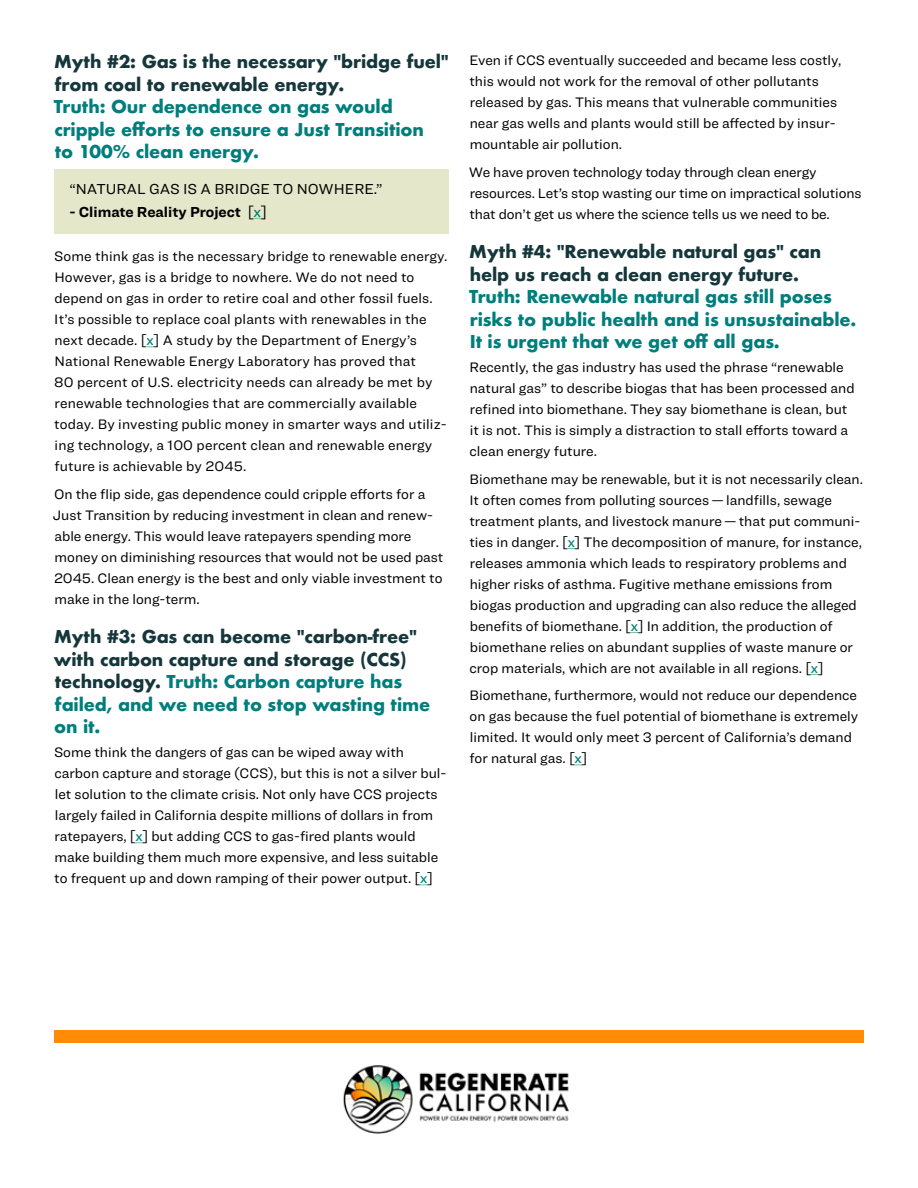
<style>
.page{position:relative;width:918px;height:1188px;background:#fff}
.page>*{position:absolute;margin:0;border:0;box-sizing:border-box;transform-origin:0 0}
.t1{font:700 17.25px/22.5px "Futura";letter-spacing:-.01em;color:#15363a}
.t2{font:700 17.25px/22.5px "Futura";letter-spacing:-.01em;color:#007e7c}
.t3{font:15px "Ringside";color:#000}
.t4{font:700 15px "Ringside";color:#000}
.t5{font:14.25px/21px "Ringside";color:#000}
.s1{font-weight:400}
.s2{font-weight:500;color:#007e7c}
.s3{color:#007e7c}
</style>
<div class="page">
<div style="left:54px;top:169px;width:395px;height:64px;background:#e5e7ca"></div>
<img style="left:343px;top:1065px;width:226px;height:69px">
<div style="left:54px;top:1030px;width:810px;height:13px;background:#ff8b07"></div>
<p class="t1" style="left:54px;top:51px;width:396px">Myth #2: Gas is the necessary "bridge fuel" from coal to renewable energy.</p>
<p class="t2" style="left:54px;top:96px;width:372px">Truth: Our dependence on gas would cripple efforts to ensure a Just Transition to 100% clean energy.</p>
<p class="t3" style="left:69px;top:179px;width:315px">“NATURAL GAS IS A BRIDGE TO NOWHERE.”</p>
<p class="t4" style="left:69px;top:201px;width:199px">- Climate Reality Project <span class="s1">[</span><span class="s2">x</span><span class="s1">]</span></p>
<p class="t5" style="left:54px;top:246px;width:395px">Some think gas is the necessary bridge to renewable energy.<br>However, gas is a bridge to nowhere. We do not need to depend on gas in order to retire coal and other fossil fuels.<br>It’s possible to replace coal plants with renewables in the next decade. [<span class="s2">x</span>] A study by the Department of Energy’s National Renewable Energy Laboratory has proved that<br>80 percent of U.S. electricity needs can already be met by renewable technologies that are commercially available today. By investing public money in smarter ways and utiliz&shy;ing technology, a 100 percent clean and renewable energy future is achievable by 2045.</p>
<p class="t5" style="left:53px;top:483px;width:392px">On the flip side, gas dependence could cripple efforts for a Just Transition by reducing investment in clean and renew&shy;able energy. This would leave ratepayers spending more money on diminishing resources that would not be used past 2045. Clean energy is the best and only viable investment to make in the long-term.</p>
<p class="t1" style="left:54px;top:625px;width:378px">Myth #3: Gas can become "carbon-free" with carbon capture and storage (CCS) technology. <span class="s3">Truth: Carbon capture has failed, and we need to stop wasting time on it.</span></p>
<p class="t5" style="left:54px;top:742px;width:394px">Some think the dangers of gas can be wiped away with carbon capture and storage (CCS), but this is not a silver bul&shy;let solution to the climate crisis. Not only have CCS projects largely failed in California despite millions of dollars in from ratepayers, [<span class="s2">x</span>] but adding CCS to gas-fired plants would make building them much more expensive, and less suitable to frequent up and down ramping of their power output. [<span class="s2">x</span>]</p>
<p class="t5" style="left:469px;top:50px;width:373px">Even if CCS eventually succeeded and became less costly, this would not work for the removal of other pollutants released by gas. This means that vulnerable communities near gas wells and plants would still be affected by insur&shy;mountable air pollution.</p>
<p class="t5" style="left:469px;top:161px;width:394px">We have proven technology today through clean energy resources. Let’s stop wasting our time on impractical solutions that don’t get us where the science tells us we need to be.</p>
<p class="t1" style="left:469px;top:240px;width:353px">Myth #4: "Renewable natural gas" can help us reach a clean energy future.</p>
<p class="t2" style="left:469px;top:285px;width:389px">Truth: Renewable natural gas still poses risks to public health and is unsustainable.<br>It is urgent that we get off all gas.</p>
<p class="t5" style="left:470px;top:357px;width:387px">Recently, the gas industry has used the phrase “renewable natural gas” to describe biogas that has been processed and refined into biomethane. They say biomethane is clean, but it is not. This is simply a distraction to stall efforts toward a clean energy future.</p>
<p class="t5" style="left:469px;top:468px;width:395px">Biomethane may be renewable, but it is not necessarily clean.<br>It often comes from polluting sources — landfills, sewage treatment plants, and livestock manure — that put communi&shy;ties in danger. [<span class="s2">x</span>] The decomposition of manure, for instance, releases ammonia which leads to respiratory problems and higher risks of asthma. Fugitive methane emissions from biogas production and upgrading can also reduce the alleged benefits of biomethane. [<span class="s2">x</span>] In addition, the production of biomethane relies on abundant supplies of waste manure or crop materials, which are not available in all regions. [<span class="s2">x</span>]</p>
<p class="t5" style="left:470px;top:685px;width:390px">Biomethane, furthermore, would not reduce our dependence on gas because the fuel potential of biomethane is extremely limited. It would only meet 3 percent of California’s demand for natural gas. [<span class="s2">x</span>]</p>
</div>
